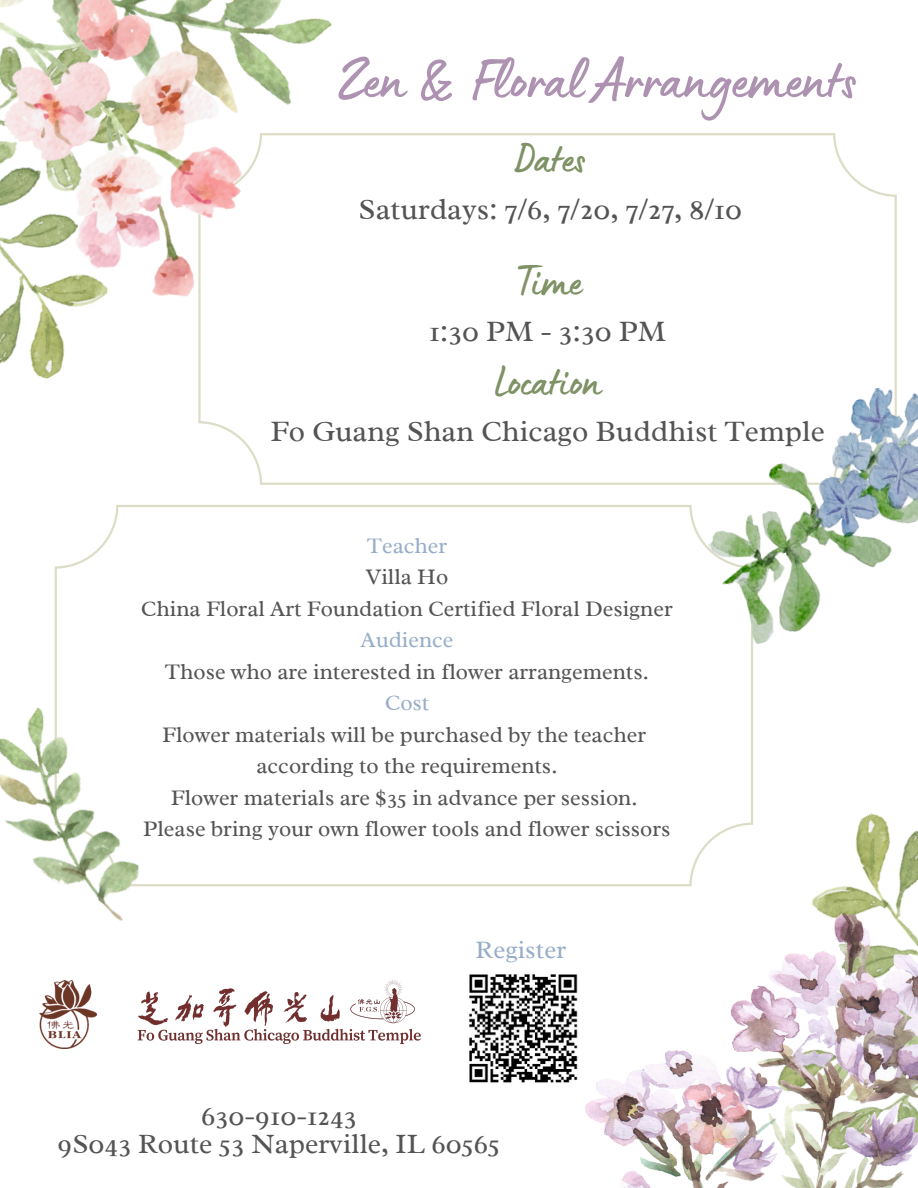
<style>
.page{position:relative;width:918px;height:1188px;background:#fff}
.page>*{position:absolute;margin:0;border:0;box-sizing:border-box;transform-origin:0 0}
.t1{font:60px "Lumios Marker";color:#ae92b2}
.t2{font:45px "Lumios Marker";color:#7e9265}
.t3{font:30px "Radley";color:#545454}
.t4{font:28.35px/28.2px "Radley";color:#545454;text-align:center}
.t5{font:25.5px "Radley";color:#98aec8}
.t6{font:22.5px "Radley";color:#545454}
.t7{font:22.5px "Radley";color:#98aec8}
</style>
<div class="page">
<svg style="left:234px;top:133px;width:663px;height:352px"></svg>
<img style="left:0;top:318px;width:234px;height:117px">
<img style="left:301px;top:18px;width:52px;height:167px">
<img style="left:0;top:0;width:301px;height:318px">
<svg style="left:55px;top:505px;width:698px;height:381px"></svg>
<img style="left:683px;top:716px;width:235px;height:198px">
<img style="left:585px;top:914px;width:333px;height:274px">
<img style="left:0;top:696px;width:194px;height:225px">
<img style="left:40px;top:981px;width:56px;height:67px">
<img style="left:137px;top:979px;width:284px;height:65px">
<img style="left:684px;top:373px;width:234px;height:277px">
<img style="left:469px;top:974px;width:109px;height:109px">
<p class="t1" style="left:337px;top:60px;width:520px">Zen &amp; Floral Arrangements</p>
<p class="t2" style="left:516px;top:144px;width:71px">Dates</p>
<p class="t3" style="left:359px;top:190px;width:385px">Saturdays: 7/6, 7/20, 7/27, 8/10</p>
<p class="t2" style="left:514px;top:266px;width:70px">Time</p>
<p class="t3" style="left:429px;top:312px;width:239px">1:30 PM - 3:30 PM</p>
<p class="t2" style="left:494px;top:367px;width:109px">Location</p>
<p class="t3" style="left:270px;top:412px;width:556px">Fo Guang Shan Chicago Buddhist Temple</p>
<p class="t7" style="left:367px;top:531px;width:82px">Teacher</p>
<p class="t6" style="left:366px;top:562px;width:84px">Villa Ho</p>
<p class="t6" style="left:141px;top:594px;width:533px">China Floral Art Foundation Certified Floral Designer</p>
<p class="t7" style="left:361px;top:625px;width:94px">Audience</p>
<p class="t6" style="left:165px;top:657px;width:485px">Those who are interested in flower arrangements.</p>
<p class="t7" style="left:385px;top:688px;width:46px">Cost</p>
<p class="t6" style="left:162px;top:720px;width:485px">Flower materials will be purchased by the teacher</p>
<p class="t6" style="left:256px;top:751px;width:303px">according to the requirements.</p>
<p class="t6" style="left:171px;top:783px;width:468px">Flower materials are $35 in advance per session.</p>
<p class="t6" style="left:143px;top:814px;width:529px">Please bring your own flower tools and flower scissors</p>
<p class="t5" style="left:476px;top:934px;width:92px">Register</p>
<h2 class="t4" style="left:57px;top:1101px;width:445px">630-910-1243<br>9S043 Route 53 Naperville, IL 60565</h2>
</div>
